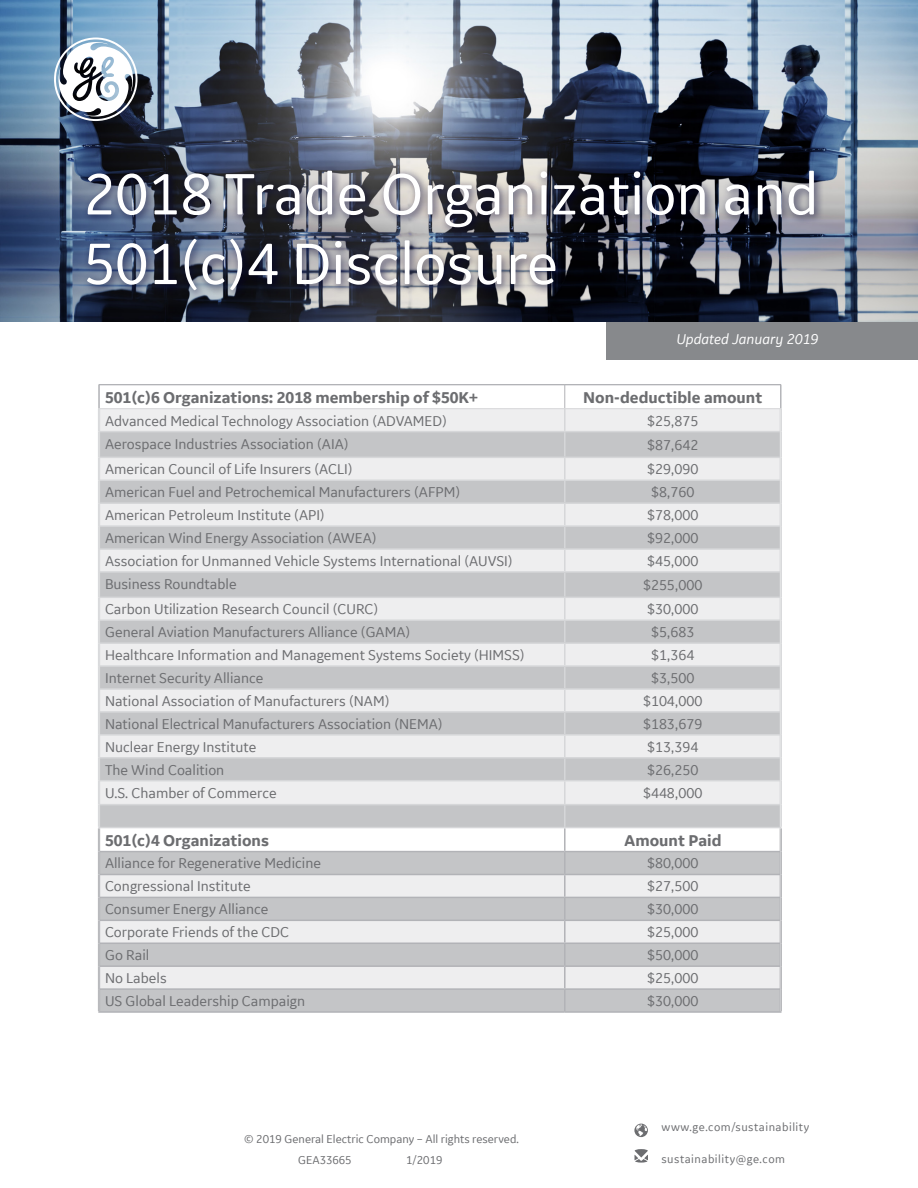
<style>
.page{position:relative;width:918px;height:1188px;background:#fff}
.page>*{position:absolute;margin:0;border:0;box-sizing:border-box;transform-origin:0 0}
.t1{font:60.9px "GE Inspira Sans";color:#fff}
.t2{font:700 16.5px "GE Inspira Sans";color:#6c6d70}
.t3{font:15px "GE Inspira Sans";color:#6c6d70}
.t4{font:italic 15px "GE Inspira Sans";color:#fff}
.t5{font:12px "GE Inspira Sans";color:#6c6d70}
.t6{font:12px "GE Inspira Sans";letter-spacing:.04em;color:#6c6d70}
</style>
<div class="page">
<img style="left:0;top:0;width:918px;height:322px">
<div style="left:607px;top:322px;width:311px;height:38px;background:#87898c"></div>
<svg style="left:54px;top:38px;width:84px;height:83px"></svg>
<svg style="left:634px;top:1124px;width:14px;height:13px"></svg>
<div style="left:82px;top:166px;width:743px;height:134px;background:#000032;opacity:.69"></div>
<svg style="left:635px;top:1149px;width:13px;height:14px"></svg>
<hr style="left:98px;top:1011px;width:467px;height:2px;background:#b2b3b7">
<hr style="left:565px;top:1011px;width:217px;height:2px;background:#b2b3b7">
<hr style="left:99px;top:384px;width:466px;height:1px;background:#b2b3b7">
<hr style="left:565px;top:384px;width:216px;height:1px;background:#b2b3b7">
<svg style="left:98px;top:385px;width:684px;height:626px;background:#d9dadb"></svg>
<p class="t1" style="left:83px;top:156px;width:737px">2018 Trade Organization and</p>
<p class="t1" style="left:83px;top:226px;width:476px">501(c)4 Disclosure</p>
<p class="t4" style="left:676px;top:330px;width:144px">Updated January 2019</p>
<p class="t2" style="left:105px;top:387px;width:374px">501(c)6 Organizations: 2018 membership of $50K+</p>
<p class="t2" style="left:583px;top:387px;width:181px">Non-deductible amount</p>
<p class="t3" style="left:105px;top:411px;width:343px">Advanced Medical Technology Association (ADVAMED)</p>
<p class="t3" style="left:647px;top:411px;width:53px">$25,875</p>
<p class="t3" style="left:105px;top:434px;width:245px">Aerospace Industries Association (AIA)</p>
<p class="t3" style="left:647px;top:436px;width:53px">$87,642</p>
<p class="t3" style="left:105px;top:460px;width:249px">American Council of Life Insurers (ACLI)</p>
<p class="t3" style="left:647px;top:460px;width:53px">$29,090</p>
<p class="t3" style="left:105px;top:483px;width:357px">American Fuel and Petrochemical Manufacturers (AFPM)</p>
<p class="t3" style="left:651px;top:483px;width:45px">$8,760</p>
<p class="t3" style="left:105px;top:506px;width:221px">American Petroleum Institute (API)</p>
<p class="t3" style="left:647px;top:506px;width:53px">$78,000</p>
<p class="t3" style="left:105px;top:529px;width:273px">American Wind Energy Association (AWEA)</p>
<p class="t3" style="left:647px;top:529px;width:53px">$92,000</p>
<p class="t3" style="left:105px;top:552px;width:409px">Association for Unmanned Vehicle Systems International (AUVSI)</p>
<p class="t3" style="left:647px;top:552px;width:53px">$45,000</p>
<p class="t3" style="left:105px;top:575px;width:133px">Business Roundtable</p>
<p class="t3" style="left:643px;top:576px;width:61px">$255,000</p>
<p class="t3" style="left:105px;top:600px;width:275px">Carbon Utilization Research Council (CURC)</p>
<p class="t3" style="left:647px;top:600px;width:53px">$30,000</p>
<p class="t3" style="left:105px;top:623px;width:307px">General Aviation Manufacturers Alliance (GAMA)</p>
<p class="t3" style="left:651px;top:623px;width:45px">$5,683</p>
<p class="t3" style="left:105px;top:646px;width:421px">Healthcare Information and Management Systems Society (HIMSS)</p>
<p class="t3" style="left:651px;top:646px;width:45px">$1,364</p>
<p class="t3" style="left:105px;top:669px;width:160px">Internet Security Alliance</p>
<p class="t3" style="left:651px;top:669px;width:45px">$3,500</p>
<p class="t3" style="left:105px;top:692px;width:286px">National Association of Manufacturers (NAM)</p>
<p class="t3" style="left:643px;top:692px;width:61px">$104,000</p>
<p class="t3" style="left:105px;top:715px;width:339px">National Electrical Manufacturers Association (NEMA)</p>
<p class="t3" style="left:643px;top:715px;width:61px">$183,679</p>
<p class="t3" style="left:105px;top:737px;width:153px">Nuclear Energy Institute</p>
<p class="t3" style="left:647px;top:737px;width:53px">$13,394</p>
<p class="t3" style="left:105px;top:760px;width:121px">The Wind Coalition</p>
<p class="t3" style="left:647px;top:760px;width:53px">$26,250</p>
<p class="t3" style="left:105px;top:783px;width:173px">U.S. Chamber of Commerce</p>
<p class="t3" style="left:643px;top:784px;width:61px">$448,000</p>
<p class="t2" style="left:105px;top:830px;width:165px">501(c)4 Organizations</p>
<p class="t2" style="left:624px;top:830px;width:99px">Amount Paid</p>
<p class="t3" style="left:105px;top:854px;width:218px">Alliance for Regenerative Medicine</p>
<p class="t3" style="left:647px;top:854px;width:53px">$80,000</p>
<p class="t3" style="left:105px;top:877px;width:147px">Congressional Institute</p>
<p class="t3" style="left:647px;top:877px;width:53px">$27,500</p>
<p class="t3" style="left:105px;top:900px;width:165px">Consumer Energy Alliance</p>
<p class="t3" style="left:647px;top:900px;width:53px">$30,000</p>
<p class="t3" style="left:105px;top:923px;width:186px">Corporate Friends of the CDC</p>
<p class="t3" style="left:647px;top:923px;width:53px">$25,000</p>
<p class="t3" style="left:105px;top:946px;width:46px">Go Rail</p>
<p class="t3" style="left:647px;top:946px;width:53px">$50,000</p>
<p class="t3" style="left:105px;top:969px;width:63px">No Labels</p>
<p class="t3" style="left:647px;top:969px;width:53px">$25,000</p>
<p class="t3" style="left:105px;top:992px;width:202px">US Global Leadership Campaign</p>
<p class="t3" style="left:647px;top:992px;width:53px">$30,000</p>
<p class="t5" style="left:244px;top:1131px;width:276px">© 2019 General Electric Company – All rights reserved.</p>
<p class="t5" style="left:298px;top:1152px;width:55px">GEA33665</p>
<p class="t5" style="left:406px;top:1152px;width:38px">1/2019</p>
<p class="t6" style="left:662px;top:1120px;width:149px">www.ge.com/sustainability</p>
<p class="t6" style="left:662px;top:1151px;width:125px">sustainability@ge.com</p>
</div>
